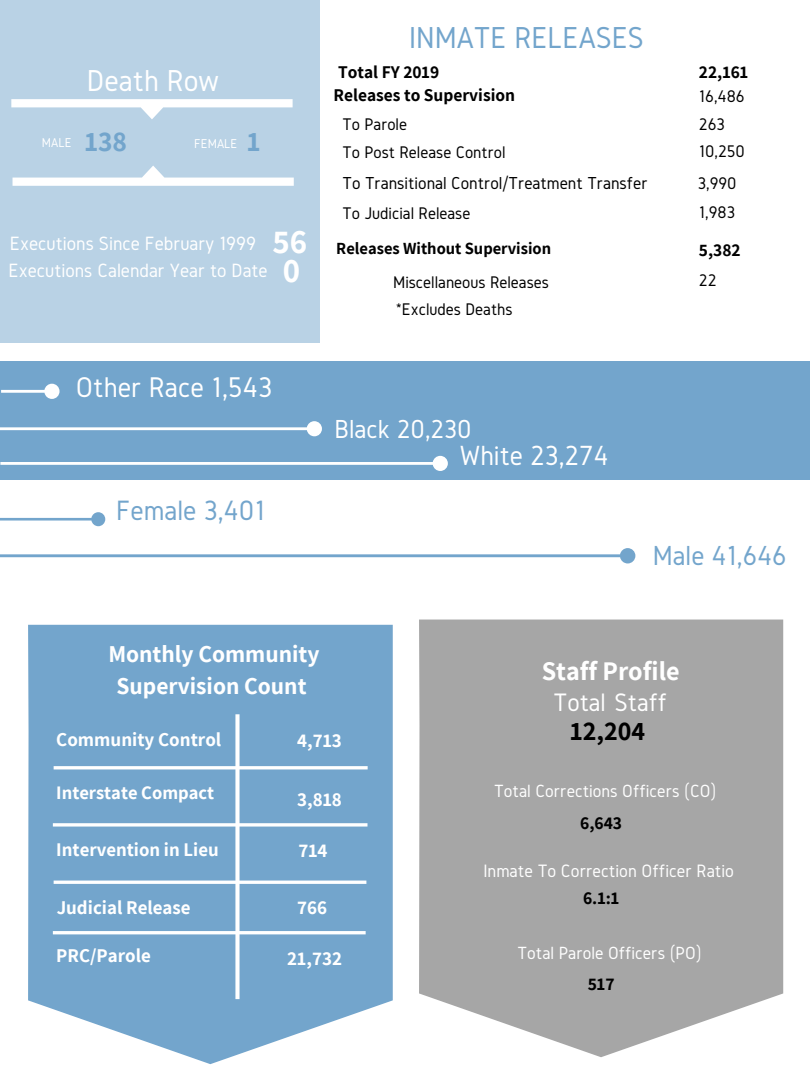
<style>
.page{position:relative;width:810px;height:1080px;background:#fff}
.page>*{position:absolute;margin:0;border:0;box-sizing:border-box;transform-origin:0 0}
.t1{font:700 33.19px/28.5px "Assistant";color:#fff;text-align:center}
.t2{font:31.44px "Gidole";color:#73a5cc}
.t3{font:31.44px "Gidole";color:#fff}
.t4{font:29.62px "Gidole";color:#fff}
.t5{font:29.06px "Gidole";color:#73a5cc}
.t6{font:28.81px "Gidole";color:#fff}
.t7{font:28.62px "Gidole";color:#73a5cc}
.t8{font:700 27.69px "Assistant";color:#73a5cc}
.t9{font:27.12px "Gidole";color:#fff}
.t10{font:700 26.25px "Assistant";color:#fff}
.t11{font:26.25px "Gidole";color:#fff}
.t12{font:700 26.19px "Assistant";color:#000}
.t13{font:700 23.62px/32.4px "Assistant";color:#fff;text-align:center}
.t14{font:20px/26.5px "Gidole";color:#fff}
.t15{font:700 19.12px "Assistant";color:#fff}
.t16{font:700 19px "Assistant";color:#fff}
.t17{font:700 18.88px "Assistant";color:#fff}
.t18{font:18.62px "Gidole";color:#fff}
.t19{font:700 18.62px "Assistant";color:#fff}
.t20{font:18.38px "Gidole";color:#fff}
.t21{font:18.31px "Gidole";color:#fff}
.t22{font:18px "Gidole";color:#000}
.t23{font:700 17.62px "Assistant";color:#000}
.t24{font:17.5px/28.4px "Gidole";color:#000}
.t25{font:700 17.5px/22.6px "Assistant";color:#000}
.t26{font:700 16.56px "Assistant";color:#000}
.t27{font:13.31px "Gidole";color:#fff}
</style>
<div class="page">
<div style="left:0;top:0;width:319px;height:342px;background:#b9d2e5"></div>
<div style="left:0;top:361px;width:810px;height:118px;background:#73a5cc"></div>
<svg style="left:11px;top:99px;width:282px;height:20px"></svg>
<svg style="left:13px;top:166px;width:281px;height:20px"></svg>
<svg style="left:1px;top:384px;width:59px;height:15px"></svg>
<svg style="left:0;top:421px;width:322px;height:15px"></svg>
<svg style="left:0;top:456px;width:448px;height:15px"></svg>
<svg style="left:0;top:548px;width:635px;height:15px"></svg>
<svg style="left:0;top:512px;width:105px;height:14px"></svg>
<svg style="left:28px;top:625px;width:365px;height:439px;fill:#73a5cc"></svg>
<svg style="left:419px;top:620px;width:364px;height:437px;background:#adadad"></svg>
<svg style="left:53px;top:714px;width:315px;height:285px;background:#7baace"></svg>
<h2 class="t3" style="left:87px;top:64px;width:133px">Death Row</h2>
<h3 class="t8" style="left:85px;top:123px;width:44px">138</h3>
<h3 class="t8" style="left:247px;top:123px;width:15px">1</h3>
<p class="t27" style="left:42px;top:135px;width:31px">MALE</p>
<p class="t27" style="left:194px;top:136px;width:45px">FEMALE</p>
<h1 class="t1" style="left:273px;top:227px;width:36px">56<br>0</h1>
<p class="t14" style="left:9px;top:230px;width:261px">Executions Since February 1999<br>Executions Calendar Year to Date</p>
<h3 class="t4" style="left:76px;top:371px;width:198px">Other Race 1,543</h3>
<h3 class="t5" style="left:116px;top:495px;width:150px">Female 3,401</h3>
<h2 class="t2" style="left:409px;top:20px;width:236px">INMATE RELEASES</h2>
<p class="t25" style="left:334px;top:60px;width:183px">Total FY 2019<br>Releases to Supervision</p>
<p class="t25" style="left:699px;top:60px;width:51px">22,161</p>
<p class="t24" style="left:699px;top:82px;width:47px">16,486</p>
<p class="t24" style="left:343px;top:110px;width:164px">To Parole<br>To Post Release Control</p>
<p class="t24" style="left:699px;top:110px;width:47px;line-height:27.6px">263<br>10,250</p>
<p class="t24" style="left:698px;top:169px;width:40px;line-height:28.2px">3,990<br>1,983</p>
<p class="t25" style="left:699px;top:238px;width:43px">5,382</p>
<p class="t24" style="left:699px;top:266px;width:19px">22</p>
<p class="t24" style="left:396px;top:295px;width:118px">*Excludes Deaths</p>
<p class="t22" style="left:343px;top:173px;width:307px">To Transitional Control/Treatment Transfer</p>
<p class="t24" style="left:343px;top:199px;width:129px">To Judicial Release</p>
<p class="t26" style="left:336px;top:237px;width:216px">Releases Without Supervision</p>
<p class="t24" style="left:393px;top:268px;width:157px">Miscellaneous Releases</p>
<h3 class="t9" style="left:334px;top:414px;width:139px">Black 20,230</h3>
<h3 class="t6" style="left:460px;top:440px;width:150px">White 23,274</h3>
<h3 class="t7" style="left:653px;top:540px;width:135px">Male 41,646</h3>
<h3 class="t13" style="left:108px;top:637px;width:213px">Monthly Community<br>Supervision Count</h3>
<p class="t15" style="left:56px;top:727px;width:166px">Community Control</p>
<p class="t19" style="left:56px;top:780px;width:159px">Interstate Compact</p>
<p class="t15" style="left:297px;top:727px;width:46px">4,713</p>
<p class="t15" style="left:297px;top:787px;width:46px">3,818</p>
<p class="t15" style="left:298px;top:837px;width:31px">714</p>
<p class="t17" style="left:56px;top:837px;width:164px">Intervention in Lieu</p>
<p class="t16" style="left:57px;top:895px;width:135px">Judicial Release</p>
<p class="t15" style="left:297px;top:895px;width:31px">766</p>
<p class="t16" style="left:56px;top:942px;width:96px">PRC/Parole</p>
<p class="t15" style="left:287px;top:945px;width:56px">21,732</p>
<h3 class="t10" style="left:542px;top:653px;width:139px">Staff Profile</h3>
<h3 class="t11" style="left:553px;top:687px;width:115px">Total Staff</h3>
<h3 class="t12" style="left:570px;top:713px;width:76px">12,204</h3>
<p class="t20" style="left:494px;top:781px;width:224px">Total Corrections Officers (CO)</p>
<p class="t23" style="left:580px;top:811px;width:44px">6,643</p>
<p class="t18" style="left:483px;top:860px;width:252px">Inmate To Correction Officer Ratio</p>
<p class="t23" style="left:583px;top:886px;width:38px">6.1:1</p>
<p class="t21" style="left:518px;top:942px;width:186px">Total Parole Officers (PO)</p>
<p class="t23" style="left:588px;top:972px;width:28px">517</p>
</div>
